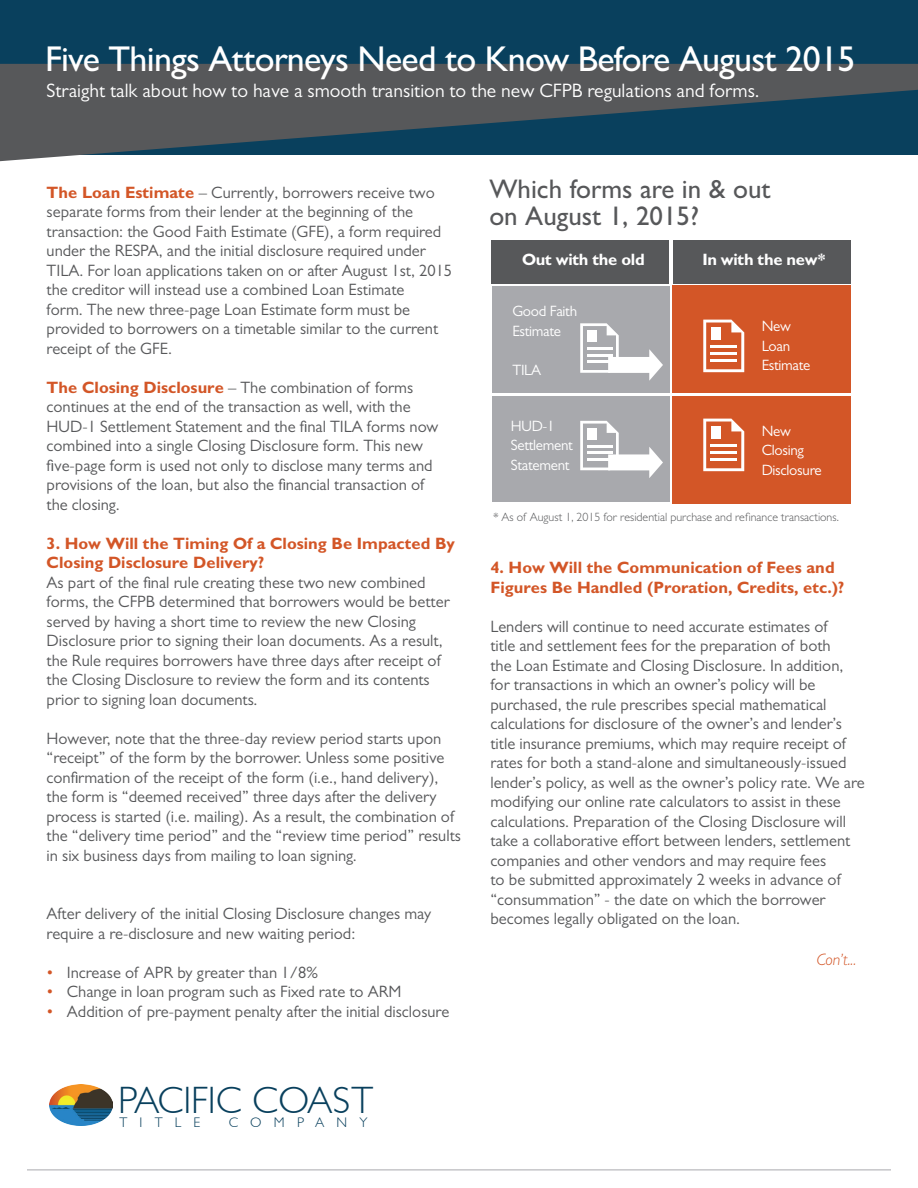
<style>
.page{position:relative;width:918px;height:1188px;background:#fff}
.page>*{position:absolute;margin:0;border:0;box-sizing:border-box;transform-origin:0 0}
.t1{font:38.1px "Garrison Light Sans";color:#09405d}
.t2{font:500 36px "Gill Sans MT Pro";letter-spacing:-.02em;color:#fff}
.t3{font:500 27px/27px "Gill Sans MT Pro";color:#57585a}
.t4{font:19.5px "Gill Sans MT Pro";color:#fff}
.t5{font:16.5px/19.5px "Gill Sans MT Pro";color:#57585a}
.t6{font:700 16.5px/19.5px "Gill Sans MT Pro";color:#d35627}
.t7{font:700 16.5px "Gill Sans MT Pro";letter-spacing:-.02em;color:#fff}
.t8{font:italic 300 16.5px "Gill Sans MT Pro";color:#d35627}
.t9{font:15px/19.5px "Gill Sans MT Pro";letter-spacing:-.02em;color:#fff}
.t10{font:13.95px "Garrison Light Sans";letter-spacing:.88em;color:#09405d}
.t11{font:300 12px "Gill Sans MT Pro";color:#57585a}
.s1{font-weight:700;color:#d35627}
.s2{color:#d35627}
</style>
<div class="page">
<div style="left:0;top:0;width:918px;height:155px;background:#09405d"></div>
<img style="left:49px;top:1084px;width:63px;height:41px">
<div style="left:672px;top:286px;width:178px;height:107px;background:#d35627"></div>
<div style="left:672px;top:397px;width:178px;height:107px;background:#d35627"></div>
<svg style="left:0;top:64px;width:918px;height:97px;fill:#57585a"></svg>
<hr style="left:27px;top:1170px;width:864px;height:1px;background:#a8a9ad">
<div style="left:492px;top:396px;width:177px;height:106px;background:#a8a9ad"></div>
<div style="left:492px;top:287px;width:177px;height:106px;background:#a8a9ad"></div>
<div style="left:673px;top:240px;width:177px;height:44px;background:#57585a"></div>
<div style="left:491px;top:240px;width:178px;height:44px;background:#57585a"></div>
<svg style="left:703px;top:320px;width:41px;height:52px"></svg>
<div style="left:711px;top:327px;width:10px;height:12px;background:#fff"></div>
<hr style="left:711px;top:359px;width:26px;height:3px;background:#fff">
<hr style="left:711px;top:353px;width:26px;height:2px;background:#fff">
<hr style="left:711px;top:346px;width:26px;height:2px;background:#fff">
<svg style="left:580px;top:323px;width:83px;height:58px"></svg>
<div style="left:587px;top:331px;width:10px;height:11px;background:#fff"></div>
<hr style="left:587px;top:361px;width:25px;height:2px;background:#fff">
<hr style="left:587px;top:354px;width:25px;height:2px;background:#fff">
<hr style="left:587px;top:348px;width:25px;height:2px;background:#fff">
<svg style="left:580px;top:421px;width:83px;height:57px"></svg>
<div style="left:587px;top:428px;width:10px;height:12px;background:#fff"></div>
<hr style="left:587px;top:458px;width:25px;height:2px;background:#fff">
<hr style="left:587px;top:452px;width:25px;height:2px;background:#fff">
<hr style="left:587px;top:445px;width:25px;height:2px;background:#fff">
<svg style="left:703px;top:419px;width:41px;height:52px"></svg>
<div style="left:711px;top:426px;width:10px;height:12px;background:#fff"></div>
<hr style="left:711px;top:458px;width:26px;height:3px;background:#fff">
<hr style="left:711px;top:452px;width:26px;height:2px;background:#fff">
<hr style="left:711px;top:445px;width:26px;height:2px;background:#fff">
<h2 class="t2" style="left:45px;top:38px;width:812px">Five Things Attorneys Need to Know Before August 2015</h2>
<p class="t4" style="left:47px;top:79px;width:714px">Straight talk about how to have a smooth transition to the new CFPB regulations and forms.</p>
<p class="t5" style="left:47px;top:182px;width:407px"><span class="s1">The Loan Estimate</span> – Currently, borrowers receive two separate forms from their lender at the beginning of the transaction: the Good Faith Estimate (GFE), a form required under the RESPA, and the initial disclosure required under TILA. For loan applications taken on or after August 1st, 2015 the creditor will instead use a combined Loan Estimate<br>form. The new three-page Loan Estimate form must be provided to borrowers on a timetable similar to the current receipt of the GFE.</p>
<p class="t5" style="left:47px;top:377px;width:393px"><span class="s1">The Closing Disclosure</span> – The combination of forms continues at the end of the transaction as well, with the HUD-1 Settlement Statement and the final TILA forms now combined into a single Closing Disclosure form. This new five-page form is used not only to disclose many terms and provisions of the loan, but also the financial transaction of the closing.</p>
<p class="t6" style="left:47px;top:533px;width:410px">3. How Will the Timing Of a Closing Be Impacted By<br>Closing Disclosure Delivery?</p>
<p class="t5" style="left:47px;top:572px;width:405px">As part of the final rule creating these two new combined forms, the CFPB determined that borrowers would be better served by having a short time to review the new Closing Disclosure prior to signing their loan documents. As a result, the Rule requires borrowers have three days after receipt of the Closing Disclosure to review the form and its contents prior to signing loan documents.</p>
<p class="t5" style="left:47px;top:728px;width:416px">However, note that the three-day review period starts upon “receipt” of the form by the borrower. Unless some positive confirmation of the receipt of the form (i.e., hand delivery), the form is “deemed received” three days after the delivery process is started (i.e. mailing). As a result, the combination of the “delivery time period” and the “review time period” results in six business days from mailing to loan signing.</p>
<p class="t5" style="left:47px;top:904px;width:386px">After delivery of the initial Closing Disclosure changes may require a re-disclosure and new waiting period:</p>
<p class="t5" style="left:47px;top:962px;width:273px"><span class="s2">•</span> Increase of APR by greater than 1/8%</p>
<p class="t5" style="left:47px;top:982px;width:356px"><span class="s2">•</span> Change in loan program such as Fixed rate to ARM</p>
<p class="t5" style="left:47px;top:1001px;width:404px"><span class="s2">•</span> Addition of pre-payment penalty after the initial disclosure</p>
<h1 class="t1" style="left:118px;top:1080px;width:257px">PACIFIC COAST</h1>
<p class="t10" style="left:119px;top:1115px;width:82px">TITLE</p>
<p class="t10" style="left:229px;top:1115px;width:140px">COMPANY</p>
<h3 class="t3" style="left:489px;top:175px;width:283px">Which forms are in &amp; out on August 1, 2015?</h3>
<p class="t7" style="left:522px;top:249px;width:124px">Out with the old</p>
<p class="t7" style="left:702px;top:249px;width:125px">In with the new*</p>
<p class="t9" style="left:512px;top:301px;width:66px">Good Faith<br>Estimate</p>
<p class="t9" style="left:512px;top:360px;width:30px">TILA</p>
<p class="t9" style="left:762px;top:316px;width:50px">New<br>Loan<br>Estimate</p>
<p class="t9" style="left:511px;top:416px;width:63px">HUD-1<br>Settlement<br>Statement</p>
<p class="t9" style="left:762px;top:421px;width:62px">New<br>Closing<br>Disclosure</p>
<p class="t11" style="left:493px;top:510px;width:347px">* As of August 1, 2015 for residential purchase and refinance transactions.</p>
<p class="t6" style="left:490px;top:558px;width:356px">4. How Will the Communication of Fees and<br>Figures Be Handled (Proration, Credits, etc.)?</p>
<p class="t5" style="left:490px;top:616px;width:376px">Lenders will continue to need accurate estimates of<br>title and settlement fees for the preparation of both<br>the Loan Estimate and Closing Disclosure. In addition, for transactions in which an owner’s policy will be purchased, the rule prescribes special mathematical calculations for disclosure of the owner’s and lender’s title insurance premiums, which may require receipt of rates for both a stand-alone and simultaneously-issued lender’s policy, as well as the owner’s policy rate. We are modifying our online rate calculators to assist in these calculations. Preparation of the Closing Disclosure will take a collaborative effort between lenders, settlement companies and other vendors and may require fees<br>to be submitted approximately 2 weeks in advance of “consummation” - the date on which the borrower becomes legally obligated on the loan.</p>
<p class="t8" style="left:817px;top:949px;width:41px">Con’t...</p>
</div>
